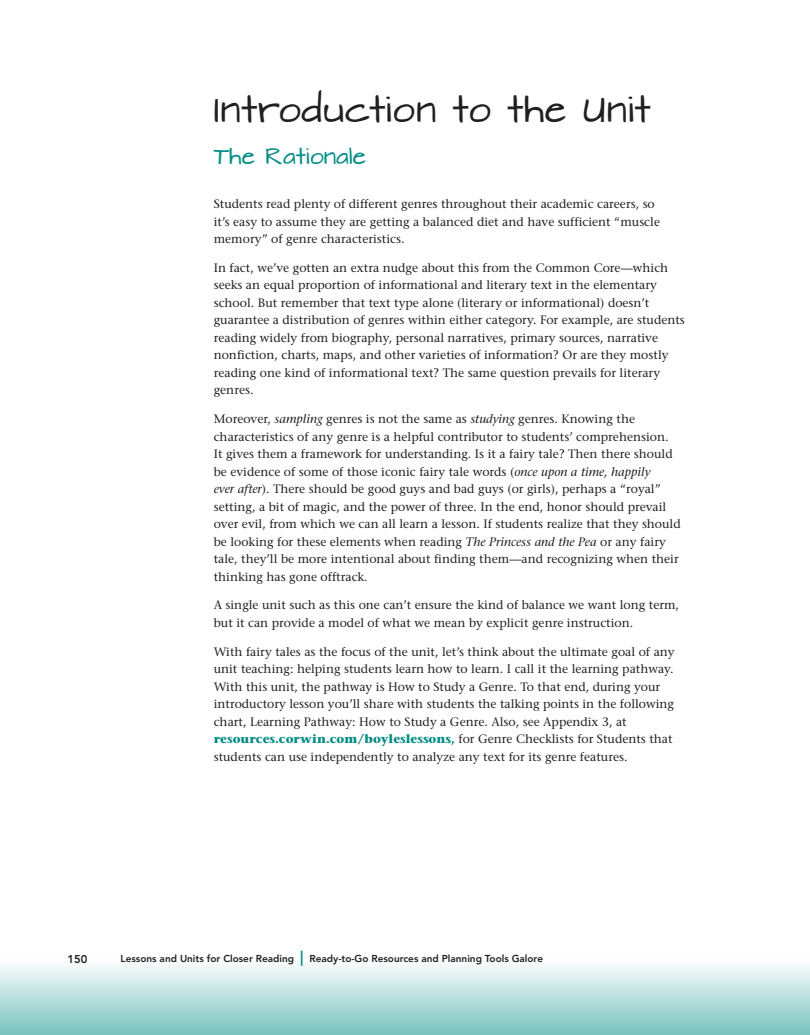
<style>
.page{position:relative;width:810px;height:1035px;background:#fff}
.page>*{position:absolute;margin:0;border:0;box-sizing:border-box;transform-origin:0 0}
.Learning_Pathway_Hea{font:32.5px "Architects Daughter";letter-spacing:.015em;color:#231f20}
.Heading_1{font:20px "Architects Daughter";color:#008c84}
.TEXT{font:500 12.25px/17.5px "Stone Serif Std";color:#231f20}
.t1{font:800 11.25px "Avenir LT Std";color:#231f20}
.t2{font:800 10px "Avenir LT Std";color:#231f20}
.s1{font-style:italic}
.s2{font-weight:700;color:#008c84}
.s3{font-size:15px;color:#008c84}
</style>
<div class="page">
<div style="left:0;top:949px;width:810px;height:86px;background:linear-gradient(to bottom,#fff,#7bc3bf)"></div>
<p class="Learning_Pathway_Hea" style="left:214px;top:92px;width:439px">Introduction to the Unit</p>
<p class="Heading_1" style="left:214px;top:146px;width:154px">The Rationale</p>
<p class="TEXT" style="left:214px;top:195px;width:448px">Students read plenty of different genres throughout their academic careers, so it’s easy to assume they are getting a balanced diet and have sufficient “muscle memory” of genre characteristics.</p>
<p class="TEXT" style="left:214px;top:259px;width:473px">In fact, we’ve gotten an extra nudge about this from the Common Core—which seeks an equal proportion of informational and literary text in the elementary school. But remember that text type alone (literary or informational) doesn’t guarantee a distribution of genres within either category. For example, are students reading widely from biography, personal narratives, primary sources, narrative nonfiction, charts, maps, and other varieties of information? Or are they mostly reading one kind of informational text? The same question prevails for literary genres.</p>
<p class="TEXT" style="left:214px;top:410px;width:469px">Moreover, <span class="s1">sampling</span> genres is not the same as <span class="s1">studying</span> genres. Knowing the characteristics of any genre is a helpful contributor to students’ comprehension.<br>It gives them a framework for understanding. Is it a fairy tale? Then there should be evidence of some of those iconic fairy tale words (<span class="s1">once upon a time, happily<br>ever after</span>). There should be good guys and bad guys (or girls), perhaps a “royal” setting, a bit of magic, and the power of three. In the end, honor should prevail over evil, from which we can all learn a lesson. If students realize that they should be looking for these elements when reading <span class="s1">The Princess and the Pea</span> or any fairy tale, they’ll be more intentional about finding them—and recognizing when their thinking has gone offtrack.</p>
<p class="TEXT" style="left:214px;top:596px;width:467px">A single unit such as this one can’t ensure the kind of balance we want long term, but it can provide a model of what we mean by explicit genre instruction.</p>
<p class="TEXT" style="left:214px;top:643px;width:462px">With fairy tales as the focus of the unit, let’s think about the ultimate goal of any unit teaching: helping students learn how to learn. I call it the learning pathway.<br>With this unit, the pathway is How to Study a Genre. To that end, during your introductory lesson you’ll share with students the talking points in the following chart, Learning Pathway: How to Study a Genre. Also, see Appendix 3, at <span class="s2">resources.corwin.com/boyleslessons,</span> for Genre Checklists for Students that students can use independently to analyze any text for its genre features.</p>
<p class="t1" style="left:68px;top:952px;width:21px">150</p>
<p class="t2" style="left:121px;top:953px;width:424px">Lessons and Units for Closer Reading <span class="s3">|</span> Ready-to-Go Resources and Planning Tools Galore</p>
</div>
